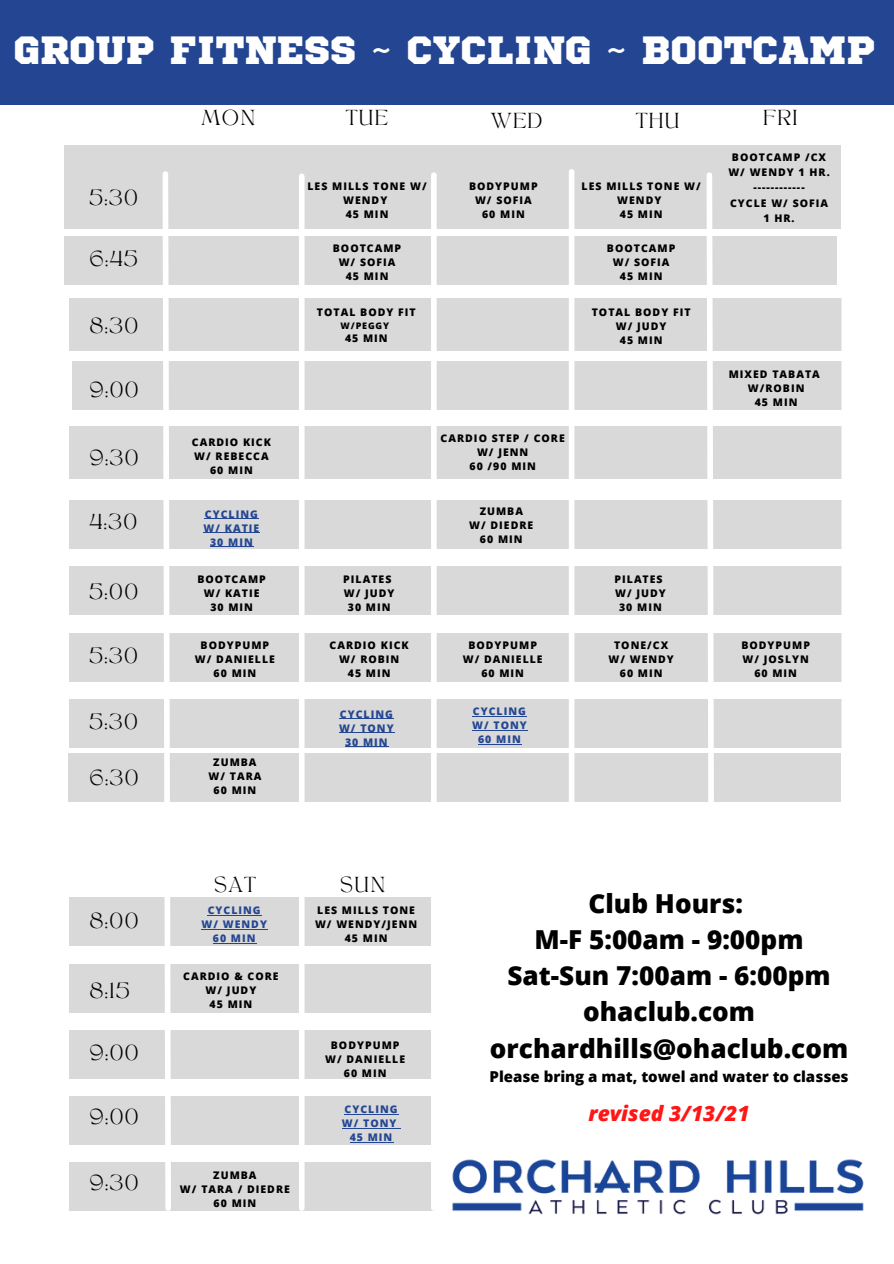
<style>
.page{position:relative;width:894px;height:1264px;background:#fff}
.page>*{position:absolute;margin:0;border:0;box-sizing:border-box;transform-origin:0 0}
.t1{font:39.15px "Sports World";color:#fff}
.t2{font:800 26.1px/36px "Open Sans";color:#000;text-align:center}
.t3{font:italic 800 21px "Open Sans";color:#ff1616}
.t4{font:15.15px "TANAEGEAN";letter-spacing:.095em;color:#000}
.t5{font:800 15px "Open Sans";color:#000}
.t6{font:800 10.5px/14px "Open Sans";letter-spacing:.095em;color:#000;text-align:center}
.t7{font:800 10.5px/14px "Open Sans";letter-spacing:.095em;color:#244692;text-align:center}
.t8{font:800 9px "Open Sans";letter-spacing:.095em;color:#000}
</style>
<div class="page">
<div style="left:69px;top:1162px;width:365px;height:48px;background:#d9d9d9"></div>
<div style="left:64px;top:235px;width:772px;height:49px;background:#d9d9d9"></div>
<div style="left:69px;top:299px;width:772px;height:51px;background:#d9d9d9"></div>
<div style="left:72px;top:361px;width:772px;height:49px;background:#d9d9d9"></div>
<div style="left:69px;top:426px;width:772px;height:52px;background:#d9d9d9"></div>
<div style="left:69px;top:500px;width:772px;height:48px;background:#d9d9d9"></div>
<div style="left:69px;top:566px;width:772px;height:49px;background:#d9d9d9"></div>
<div style="left:69px;top:632px;width:772px;height:49px;background:#d9d9d9"></div>
<div style="left:69px;top:698px;width:772px;height:49px;background:#d9d9d9"></div>
<div style="left:69px;top:897px;width:365px;height:49px;background:#d9d9d9"></div>
<div style="left:69px;top:963px;width:365px;height:49px;background:#d9d9d9"></div>
<div style="left:69px;top:1029px;width:365px;height:49px;background:#d9d9d9"></div>
<div style="left:69px;top:1096px;width:365px;height:48px;background:#d9d9d9"></div>
<div style="left:64px;top:145px;width:775px;height:84px;background:#d9d9d9"></div>
<div style="left:0;top:0;width:893px;height:105px;background:#244692"></div>
<div style="left:68px;top:752px;width:771px;height:49px;background:#d9d9d9"></div>
<svg style="left:160px;top:171px;width:14px;height:1040px"></svg>
<div style="left:299px;top:176px;width:5px;height:1032px;background:#fff"></div>
<div style="left:431px;top:175px;width:5px;height:1033px;background:#fff"></div>
<div style="left:568px;top:172px;width:6px;height:1036px;background:#fff"></div>
<svg style="left:703px;top:172px;width:14px;height:630px"></svg>
<div style="left:841px;top:225px;width:5px;height:983px;background:#fff"></div>
<img style="left:452px;top:1159px;width:412px;height:56px">
<hr style="left:205px;top:518px;width:54px;height:1px;background:#244692">
<hr style="left:203px;top:532px;width:57px;height:1px;background:#244692">
<hr style="left:210px;top:546px;width:44px;height:1px;background:#244692">
<hr style="left:340px;top:718px;width:54px;height:1px;background:#244692">
<hr style="left:339px;top:732px;width:55px;height:1px;background:#244692">
<hr style="left:345px;top:746px;width:43px;height:1px;background:#244692">
<hr style="left:473px;top:716px;width:54px;height:1px;background:#244692">
<hr style="left:472px;top:730px;width:55px;height:1px;background:#244692">
<hr style="left:478px;top:744px;width:43px;height:1px;background:#244692">
<hr style="left:208px;top:915px;width:54px;height:1px;background:#244692">
<hr style="left:201px;top:929px;width:67px;height:1px;background:#244692">
<hr style="left:213px;top:943px;width:43px;height:1px;background:#244692">
<hr style="left:344px;top:1113px;width:54px;height:1px;background:#244692">
<hr style="left:342px;top:1127px;width:55px;height:1px;background:#244692">
<hr style="left:349px;top:1141px;width:44px;height:1px;background:#244692">
<h1 class="t1" style="left:14px;top:33px;width:862px">GROUP FITNESS ~ CYCLING ~ BOOTCAMP</h1>
<h3 class="t4" style="left:89px;top:189px;width:50px">5:30</h3>
<h3 class="t4" style="left:89px;top:250px;width:50px">6:45</h3>
<h3 class="t4" style="left:89px;top:316px;width:50px">8:30</h3>
<h3 class="t4" style="left:89px;top:381px;width:51px">9:00</h3>
<h3 class="t4" style="left:89px;top:448px;width:51px">9:30</h3>
<h3 class="t4" style="left:89px;top:512px;width:49px">4:30</h3>
<h3 class="t4" style="left:89px;top:583px;width:50px">5:00</h3>
<h3 class="t4" style="left:89px;top:646px;width:50px">5:30</h3>
<h3 class="t4" style="left:89px;top:712px;width:50px">5:30</h3>
<h3 class="t4" style="left:201px;top:109px;width:55px">MON</h3>
<h3 class="t4" style="left:346px;top:109px;width:43px">TUE</h3>
<h3 class="t4" style="left:490px;top:112px;width:53px">WED</h3>
<h3 class="t4" style="left:635px;top:112px;width:45px">THU</h3>
<h3 class="t4" style="left:762px;top:109px;width:36px">FRI</h3>
<p class="t6" style="left:192px;top:434px;width:81px">CARDIO KICK<br>W/ REBECCA<br>60 MIN</p>
<p class="t6" style="left:307px;top:179px;width:121px">LES MILLS TONE W/<br>WENDY<br>45 MIN</p>
<p class="t6" style="left:581px;top:179px;width:121px">LES MILLS TONE W/<br>WENDY<br>45 MIN</p>
<p class="t6" style="left:469px;top:179px;width:70px">BODYPUMP<br>W/ SOFIA<br>60 MIN</p>
<p class="t6" style="left:333px;top:241px;width:70px">BOOTCAMP<br>W/ SOFIA<br>45 MIN</p>
<p class="t6" style="left:606px;top:241px;width:70px">BOOTCAMP<br>W/ SOFIA<br>45 MIN</p>
<p class="t6" style="left:591px;top:305px;width:100px">TOTAL BODY FIT<br>W/ JUDY<br>45 MIN</p>
<p class="t6" style="left:317px;top:305px;width:100px">TOTAL BODY FIT</p>
<p class="t8" style="left:340px;top:319px;width:50px">W/PEGGY</p>
<p class="t6" style="left:345px;top:331px;width:44px">45 MIN</p>
<p class="t6" style="left:440px;top:431px;width:126px">CARDIO STEP / CORE<br>W/ JENN<br>60 /90 MIN</p>
<p class="t6" style="left:728px;top:150px;width:103px;line-height:14.7px">BOOTCAMP /CX<br>W/ WENDY 1 HR. ------------</p>
<p class="t6" style="left:729px;top:196px;width:100px;line-height:14.7px">CYCLE W/ SOFIA<br>1 HR.</p>
<p class="t6" style="left:728px;top:367px;width:93px">MIXED TABATA<br>W/ROBIN<br>45 MIN</p>
<p class="t6" style="left:469px;top:503px;width:66px">ZUMBA<br>W/ DIEDRE<br>60 MIN</p>
<p class="t7" style="left:203px;top:506px;width:57px">CYCLING<br>W/ KATIE<br>30 MIN</p>
<p class="t6" style="left:197px;top:572px;width:70px">BOOTCAMP<br>W/ KATIE<br>30 MIN</p>
<p class="t6" style="left:195px;top:638px;width:81px">BODYPUMP<br>W/ DANIELLE<br>60 MIN</p>
<p class="t6" style="left:329px;top:638px;width:81px">CARDIO KICK<br>W/ ROBIN<br>45 MIN</p>
<p class="t6" style="left:462px;top:638px;width:81px">BODYPUMP<br>W/ DANIELLE<br>60 MIN</p>
<p class="t6" style="left:608px;top:638px;width:67px">TONE/CX<br>W/ WENDY<br>60 MIN</p>
<p class="t6" style="left:741px;top:638px;width:70px">BODYPUMP<br>W/ JOSLYN<br>60 MIN</p>
<p class="t6" style="left:343px;top:572px;width:53px">PILATES<br>W/ JUDY<br>30 MIN</p>
<p class="t6" style="left:614px;top:572px;width:53px">PILATES<br>W/ JUDY<br>30 MIN</p>
<p class="t7" style="left:339px;top:706px;width:56px">CYCLING<br>W/ TONY<br>30 MIN</p>
<p class="t7" style="left:472px;top:704px;width:56px">CYCLING<br>W/ TONY<br>60 MIN</p>
<h3 class="t4" style="left:89px;top:769px;width:51px">6:30</h3>
<p class="t6" style="left:208px;top:755px;width:54px">ZUMBA<br>W/ TARA<br>60 MIN</p>
<h3 class="t4" style="left:89px;top:912px;width:51px">8:00</h3>
<h3 class="t4" style="left:89px;top:981px;width:42px">8:15</h3>
<h3 class="t4" style="left:89px;top:1043px;width:51px">9:00</h3>
<h3 class="t4" style="left:89px;top:1107px;width:51px">9:00</h3>
<h3 class="t4" style="left:89px;top:1173px;width:51px">9:30</h3>
<h3 class="t4" style="left:214px;top:876px;width:43px">SAT</h3>
<h3 class="t4" style="left:340px;top:876px;width:47px">SUN</h3>
<p class="t7" style="left:201px;top:903px;width:67px">CYCLING<br>W/ WENDY<br>60 MIN</p>
<p class="t6" style="left:183px;top:969px;width:97px">CARDIO &amp; CORE<br>W/ JUDY<br>45 MIN</p>
<p class="t6" style="left:315px;top:903px;width:104px">LES MILLS TONE<br>W/ WENDY/JENN<br>45 MIN</p>
<p class="t6" style="left:180px;top:1167px;width:111px">ZUMBA<br>W/ TARA / DIEDRE<br>60 MIN</p>
<p class="t6" style="left:325px;top:1037px;width:81px">BODYPUMP<br>W/ DANIELLE<br>60 MIN</p>
<p class="t7" style="left:342px;top:1101px;width:57px">CYCLING<br>W/ TONY<br>45 MIN</p>
<h2 class="t2" style="left:490px;top:885px;width:359px">Club Hours:<br>M-F 5:00am - 9:00pm<br>Sat-Sun 7:00am - 6:00pm ohaclub.com orchardhills@ohaclub.com</h2>
<h3 class="t5" style="left:489px;top:1066px;width:360px">Please bring a mat, towel and water to classes</h3>
<h3 class="t3" style="left:588px;top:1098px;width:162px">revised 3/13/21</h3>
</div>
